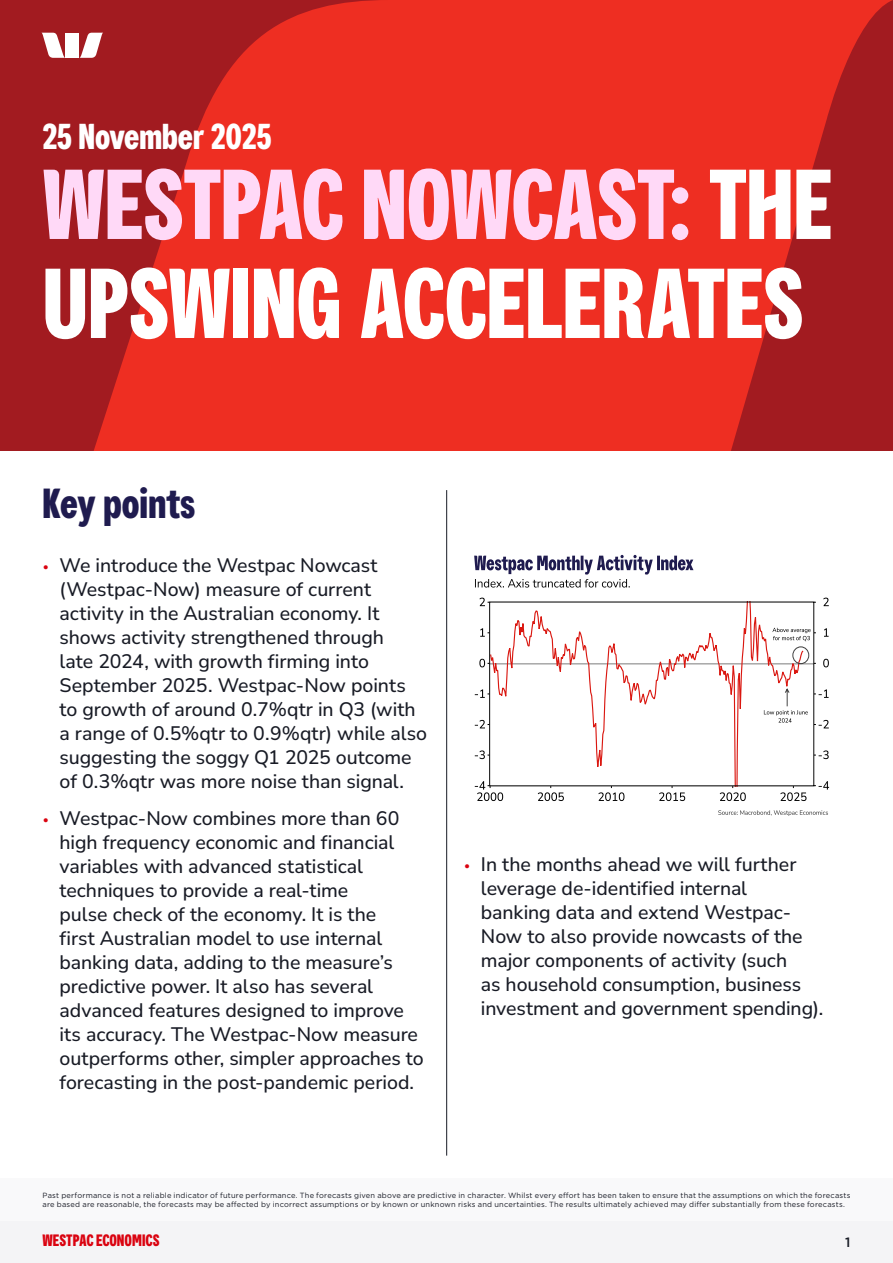
<style>
.page{position:relative;width:893px;height:1263px;background:#fff}
.page>*{position:absolute;margin:0;border:0;box-sizing:border-box;transform-origin:0 0}
.H1B_Main_Title{font:700 99px/99px "Westpac";letter-spacing:-.01em;color:#fff}
.H3_Page_Headline{font:700 42px "Westpac";color:#1f1b4f}
.H1A_Title_page_-_Date{font:700 36px "Westpac";color:#fff}
.t1{font:200 19.5px/24px "Nunito Sans 12 pt";letter-spacing:-.005em;color:#181b25}
.t2{font:700 16.5px "Westpac";color:#da0310}
.t3{font:500 13.5px "Gotham";color:#181b25}
.t4{font:7.5px/9px "Gotham";letter-spacing:.025em;color:#181b25}
.s1{color:#ffd9f7}
.s2{font-family:"Gotham";font-weight:700;font-size:13.5px;color:#da0310}
</style>
<div class="page">
<div style="left:0;top:1220px;width:893px;height:43px;background:#f4f4f6"></div>
<div style="left:0;top:1178px;width:893px;height:42px;background:#f9f9fa"></div>
<svg style="left:0;top:0;width:893px;height:451px;background:#d72821"></svg>
<svg style="left:41px;top:33px;width:24px;height:25px"></svg>
<svg style="left:80px;top:33px;width:23px;height:25px"></svg>
<div style="left:66px;top:33px;width:13px;height:25px;background:#fff"></div>
<hr style="left:446px;top:490px;width:1px;height:665px;background:#181b25">
<svg style="left:474px;top:555px;width:219px;height:32px"></svg>
<hr style="left:489px;top:664px;width:325px;height:1px;background:#7f7f7f">
<svg style="left:491px;top:604px;width:313px;height:180px"></svg>
<svg style="left:764px;top:688px;width:44px;height:35px"></svg>
<div style="left:793px;top:647px;width:16px;height:17px;border:1px solid #404040;border-radius:50%"></div>
<svg style="left:475px;top:750px;width:14px;height:9px"></svg>
<svg style="left:475px;top:720px;width:14px;height:8px"></svg>
<svg style="left:475px;top:689px;width:14px;height:9px"></svg>
<svg style="left:479px;top:659px;width:10px;height:8px"></svg>
<svg style="left:480px;top:628px;width:9px;height:9px"></svg>
<svg style="left:479px;top:598px;width:10px;height:8px"></svg>
<svg style="left:772px;top:628px;width:44px;height:13px"></svg>
<svg style="left:814px;top:781px;width:15px;height:8px"></svg>
<svg style="left:814px;top:750px;width:15px;height:9px"></svg>
<svg style="left:814px;top:720px;width:15px;height:8px"></svg>
<svg style="left:814px;top:689px;width:15px;height:9px"></svg>
<svg style="left:823px;top:659px;width:6px;height:8px"></svg>
<svg style="left:824px;top:628px;width:5px;height:9px"></svg>
<svg style="left:823px;top:598px;width:6px;height:8px"></svg>
<svg style="left:475px;top:781px;width:28px;height:20px"></svg>
<svg style="left:538px;top:786px;width:26px;height:15px"></svg>
<svg style="left:598px;top:786px;width:26px;height:15px"></svg>
<svg style="left:659px;top:786px;width:26px;height:15px"></svg>
<svg style="left:720px;top:786px;width:26px;height:15px"></svg>
<svg style="left:780px;top:786px;width:26px;height:15px"></svg>
<svg style="left:718px;top:810px;width:110px;height:6px"></svg>
<p class="H1A_Title_page_-_Date" style="left:43px;top:115px;width:231px">25 November 2025</p>
<p class="H1B_Main_Title" style="left:43px;top:153px;width:792px"><span class="s1">WESTPAC NOWCAST:</span> THE<br>UPSWING ACCELERATES</p>
<p class="H3_Page_Headline" style="left:43px;top:479px;width:154px">Key points</p>
<p class="t1" style="left:60px;top:552px;width:369px;text-indent:-17px"><span class="s2">•</span> We introduce the Westpac Nowcast (Westpac-Now) measure of current activity in the Australian economy. It shows activity strengthened through<br>late 2024, with growth firming into September 2025. Westpac-Now points to growth of around 0.7%qtr in Q3 (with a range of 0.5%qtr to 0.9%qtr) while also suggesting the soggy Q1 2025 outcome of 0.3%qtr was more noise than signal.</p>
<p class="t1" style="left:60px;top:805px;width:366px;text-indent:-17px"><span class="s2">•</span> Westpac-Now combines more than 60 high frequency economic and financial variables with advanced statistical techniques to provide a real-time<br>pulse check of the economy. It is the<br>first Australian model to use internal banking data, adding to the measure’s predictive power. It also has several advanced features designed to improve its accuracy. The Westpac-Now measure outperforms other, simpler approaches to forecasting in the post-pandemic period.</p>
<p class="t1" style="left:481px;top:851px;width:344px;text-indent:-17px"><span class="s2">•</span> In the months ahead we will further leverage de-identified internal<br>banking data and extend Westpac-Now to also provide nowcasts of the major components of activity (such<br>as household consumption, business investment and government spending).</p>
<p class="t4" style="left:43px;top:1190px;width:809px">Past performance is not a reliable indicator of future performance. The forecasts given above are predictive in character. Whilst every effort has been taken to ensure that the assumptions on which the forecasts are based are reasonable, the forecasts may be affected by incorrect assumptions or by known or unknown risks and uncertainties. The results ultimately achieved may differ substantially from these forecasts.</p>
<p class="t2" style="left:43px;top:1230px;width:119px">WESTPAC ECONOMICS</p>
<p class="t3" style="left:845px;top:1233px;width:7px">1</p>
</div>
